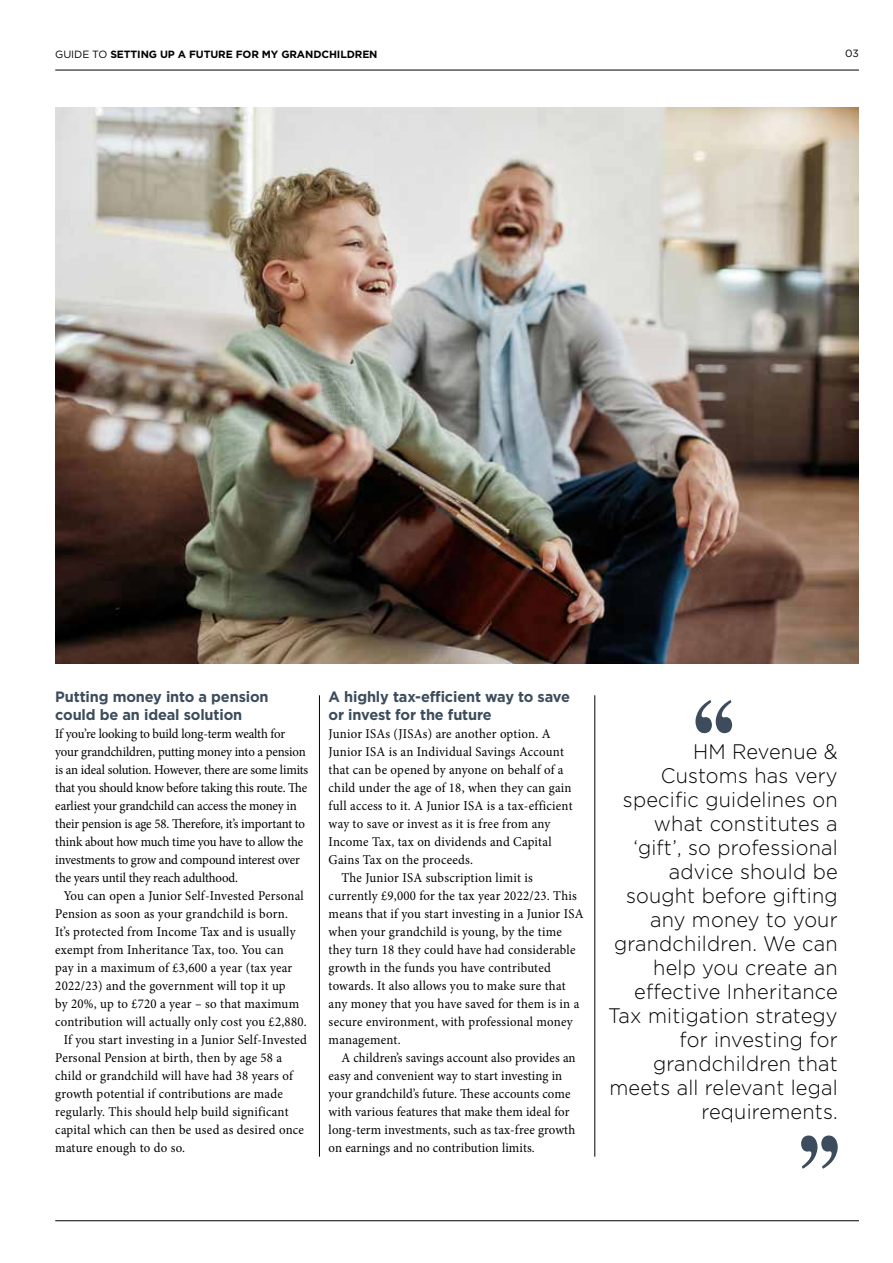
<style>
.page{position:relative;width:893px;height:1263px;background:#fff}
.page>*{position:absolute;margin:0;border:0;box-sizing:border-box;transform-origin:0 0}
.t1{font:300 21px/24px "Gotham HTF";letter-spacing:.01em;color:#000;text-align:right;scale:.95 1}
.t2{font:700 15px/18px "Gotham HTF";letter-spacing:-.01em;color:#3c4c5c}
.t3{font:13.5px "Minion Pro";letter-spacing:.01em;color:#000;scale:.95 1}
.t4{font:13.5px/18px "Minion Pro";letter-spacing:-.015em;color:#000;scale:.95 1}
.t5{font:700 10.5px "Gotham HTF";letter-spacing:-.01em;color:#000}
.t6{font:10.5px "Gotham HTF";color:#000}
.s1{font-weight:400}
</style>
<div class="page">
<hr style="left:594px;top:695px;width:1px;height:461px;background:#000">
<hr style="left:319px;top:695px;width:1px;height:461px;background:#000">
<hr style="left:55px;top:1220px;width:804px;height:1px;background:#000">
<hr style="left:55px;top:70px;width:804px;height:1px;background:#000">
<img style="left:55px;top:108px;width:804px;height:555px">
<svg style="left:695px;top:700px;width:37px;height:33px"></svg>
<svg style="left:801px;top:1135px;width:37px;height:34px"></svg>
<p class="t5" style="left:55px;top:48px;width:324px"><span class="s1">GUIDE TO</span> SETTING UP A FUTURE FOR MY GRANDCHILDREN</p>
<p class="t6" style="left:845px;top:48px;width:15px">03</p>
<p class="t2" style="left:55px;top:687px;width:215px">Putting money into a pension could be an ideal solution</p>
<p class="t4" style="left:55px;top:725px;width:268px">If you’re looking to build long-term wealth for your grandchildren, putting money into a pension is an ideal solution. However, there are some limits that you should know before taking this route. The earliest your grandchild can access the money in their pension is age 58. Therefore, it’s important to think about how much time you have to allow the investments to grow and compound interest over the years until they reach adulthood.</p>
<p class="t3" style="left:64px;top:887px;width:254px">You can open a Junior Self-Invested Personal</p>
<p class="t3" style="left:55px;top:905px;width:247px">Pension as soon as your grandchild is born.</p>
<p class="t3" style="left:55px;top:923px;width:254px">It’s protected from Income Tax and is usually</p>
<p class="t3" style="left:55px;top:941px;width:242px">exempt from Inheritance Tax, too. You can</p>
<p class="t3" style="left:55px;top:959px;width:251px">pay in a maximum of £3,600 a year (tax year</p>
<p class="t3" style="left:55px;top:977px;width:244px">2022/23) and the government will top it up</p>
<p class="t3" style="left:55px;top:995px;width:258px">by 20%, up to £720 a year – so that maximum</p>
<p class="t3" style="left:55px;top:1013px;width:266px">contribution will actually only cost you £2,880.</p>
<p class="t3" style="left:64px;top:1031px;width:258px">If you start investing in a Junior Self-Invested</p>
<p class="t3" style="left:55px;top:1049px;width:240px">Personal Pension at birth, then by age 58 a</p>
<p class="t3" style="left:55px;top:1067px;width:252px">child or grandchild will have had 38 years of</p>
<p class="t3" style="left:55px;top:1085px;width:241px">growth potential if contributions are made</p>
<p class="t3" style="left:55px;top:1103px;width:247px">regularly. This should help build significant</p>
<p class="t3" style="left:55px;top:1121px;width:263px">capital which can then be used as desired once</p>
<p class="t3" style="left:55px;top:1139px;width:138px">mature enough to do so.</p>
<p class="t2" style="left:329px;top:687px;width:243px">A highly tax-efficient way to save or invest for the future</p>
<p class="t3" style="left:329px;top:725px;width:235px">Junior ISAs (JISAs) are another option. A</p>
<p class="t3" style="left:329px;top:743px;width:249px">Junior ISA is an Individual Savings Account</p>
<p class="t3" style="left:329px;top:761px;width:249px">that can be opened by anyone on behalf of a</p>
<p class="t3" style="left:329px;top:779px;width:257px">child under the age of 18, when they can gain</p>
<p class="t3" style="left:329px;top:797px;width:258px">full access to it. A Junior ISA is a tax-efficient</p>
<p class="t3" style="left:329px;top:815px;width:235px">way to save or invest as it is free from any</p>
<p class="t3" style="left:329px;top:833px;width:236px">Income Tax, tax on dividends and Capital</p>
<p class="t3" style="left:329px;top:851px;width:154px">Gains Tax on the proceeds.</p>
<p class="t3" style="left:341px;top:869px;width:203px">The Junior ISA subscription limit is</p>
<p class="t3" style="left:329px;top:887px;width:263px">currently £9,000 for the tax year 2022/23. This</p>
<p class="t3" style="left:329px;top:905px;width:270px">means that if you start investing in a Junior ISA</p>
<p class="t3" style="left:329px;top:923px;width:247px">when your grandchild is young, by the time</p>
<p class="t3" style="left:329px;top:941px;width:261px">they turn 18 they could have had considerable</p>
<p class="t3" style="left:329px;top:959px;width:235px">growth in the funds you have contributed</p>
<p class="t3" style="left:329px;top:977px;width:251px">towards. It also allows you to make sure that</p>
<p class="t3" style="left:329px;top:995px;width:265px">any money that you have saved for them is in a</p>
<p class="t3" style="left:329px;top:1013px;width:258px">secure environment, with professional money</p>
<p class="t3" style="left:329px;top:1031px;width:77px">management.</p>
<p class="t3" style="left:341px;top:1049px;width:248px">A children’s savings account also provides an</p>
<p class="t3" style="left:329px;top:1067px;width:247px">easy and convenient way to start investing in</p>
<p class="t3" style="left:329px;top:1085px;width:256px">your grandchild’s future. These accounts come</p>
<p class="t3" style="left:329px;top:1103px;width:255px">with various features that make them ideal for</p>
<p class="t3" style="left:329px;top:1121px;width:261px">long-term investments, such as tax-free growth</p>
<p class="t3" style="left:329px;top:1139px;width:219px">on earnings and no contribution limits.</p>
<p class="t1" style="left:608px;top:740px;width:243px">HM Revenue &amp;<br>Customs has very specific guidelines on what constitutes a ‘gift’, so professional advice should be sought before gifting any money to your grandchildren. We can help you create an effective Inheritance<br>Tax mitigation strategy for investing for grandchildren that meets all relevant legal requirements.</p>
</div>
